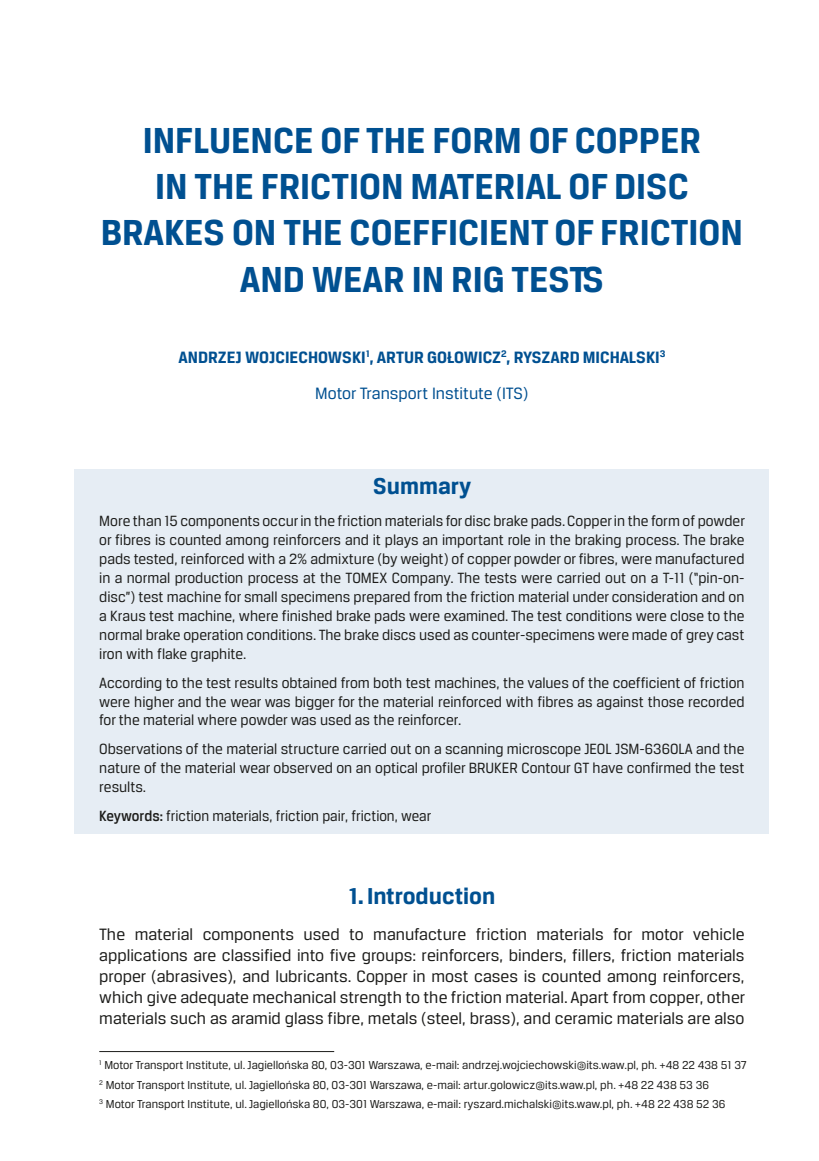
<style>
.page{position:relative;width:819px;height:1161px;background:#fff}
.page>*{position:absolute;margin:0;border:0;box-sizing:border-box;transform-origin:0 0}
.t1{font:700 38.5px/46.2px "Breuer Text";color:#005091;text-align:center}
.rozdzial_maly_ang{font:700 24.5px "Breuer Text";color:#005091}
.podstawowy_ang{font:17.5px/21px "Breuer Text";color:#1c1c1a;text-align:justify}
.podst_ang{font:700 17.5px "Breuer Text";color:#005091}
.podst_ang-2{font:17.5px "Breuer Text";color:#005091}
.streszcz_ang{font:15.75px/18.9px "Breuer Text";color:#1c1c1a;text-align:justify}
.streszcz_ang-2{font:15.75px "Breuer Text";color:#1c1c1a;scale:.94 1}
.przypisy{font:12.25px "Breuer Text";color:#1c1c1a}
.s1{font-weight:500}
</style>
<div class="page">
<div style="left:74px;top:469px;width:695px;height:364px;background:#e6edf4"></div>
<hr style="left:99px;top:1051px;width:235px;height:1px;background:#1c1c1a">
<p class="t1" style="left:101px;top:117px;width:643px">INFLUENCE OF THE FORM OF COPPER<br>IN THE FRICTION MATERIAL OF DISC<br>BRAKES ON THE COEFFICIENT OF FRICTION<br>AND WEAR IN RIG TESTS</p>
<p class="podst_ang" style="left:178px;top:348px;width:488px">ANDRZEJ WOJCIECHOWSKI<sup>1</sup>, ARTUR GOŁOWICZ<sup>2</sup>, RYSZARD MICHALSKI<sup>3</sup></p>
<p class="podst_ang-2" style="left:315px;top:384px;width:215px">Motor Transport Institute (ITS)</p>
<p class="rozdzial_maly_ang" style="left:373px;top:472px;width:100px">Summary</p>
<p class="streszcz_ang" style="left:99px;top:512px;width:647px">More than 15 components occur in the friction materials for disc brake pads. Copper in the form of powder or fibres is counted among reinforcers and it plays an important role in the braking process. The brake pads tested, reinforced with a 2% admixture (by weight) of copper powder or fibres, were manufactured in a normal production process at the TOMEX Company. The tests were carried out on a T-11 (“pin-on&shy;disc”) test machine for small specimens prepared from the friction material under consideration and on a Kraus test machine, where finished brake pads were examined. The test conditions were close to the normal brake operation conditions. The brake discs used as counter-specimens were made of grey cast iron with flake graphite.</p>
<p class="streszcz_ang" style="left:99px;top:673px;width:646px">According to the test results obtained from both test machines, the values of the coefficient of friction were higher and the wear was bigger for the material reinforced with fibres as against those recorded for the material where powder was used as the reinforcer.</p>
<p class="streszcz_ang" style="left:99px;top:739px;width:646px">Observations of the material structure carried out on a scanning microscope JEOL JSM-6360LA and the nature of the material wear observed on an optical profiler BRUKER Contour GT have confirmed the test results.</p>
<p class="streszcz_ang-2" style="left:99px;top:807px;width:355px"><span class="s1">Keywords:</span> friction materials, friction pair, friction, wear</p>
<p class="rozdzial_maly_ang" style="left:348px;top:882px;width:148px">1. Introduction</p>
<p class="podstawowy_ang" style="left:99px;top:923px;width:647px">The material components used to manufacture friction materials for motor vehicle applications are classified into five groups: reinforcers, binders, fillers, friction materials proper (abrasives), and lubricants. Copper in most cases is counted among reinforcers, which give adequate mechanical strength to the friction material. Apart from copper, other materials such as aramid glass fibre, metals (steel, brass), and ceramic materials are also</p>
<p class="przypisy" style="left:99px;top:1058px;width:648px"><sup>1</sup> Motor Transport Institute, ul. Jagiellońska 80, 03-301 Warszawa, e-mail: andrzej.wojciechowski@its.waw.pl, ph. +48 22 438 51 37</p>
<p class="przypisy" style="left:99px;top:1078px;width:611px"><sup>2</sup> Motor Transport Institute, ul. Jagiellońska 80, 03-301 Warszawa, e-mail: artur.golowicz@its.waw.pl, ph. +48 22 438 53 36</p>
<p class="przypisy" style="left:99px;top:1098px;width:627px"><sup>3</sup> Motor Transport Institute, ul. Jagiellońska 80, 03-301 Warszawa, e-mail: ryszard.michalski@its.waw.pl, ph. +48 22 438 52 36</p>
</div>
